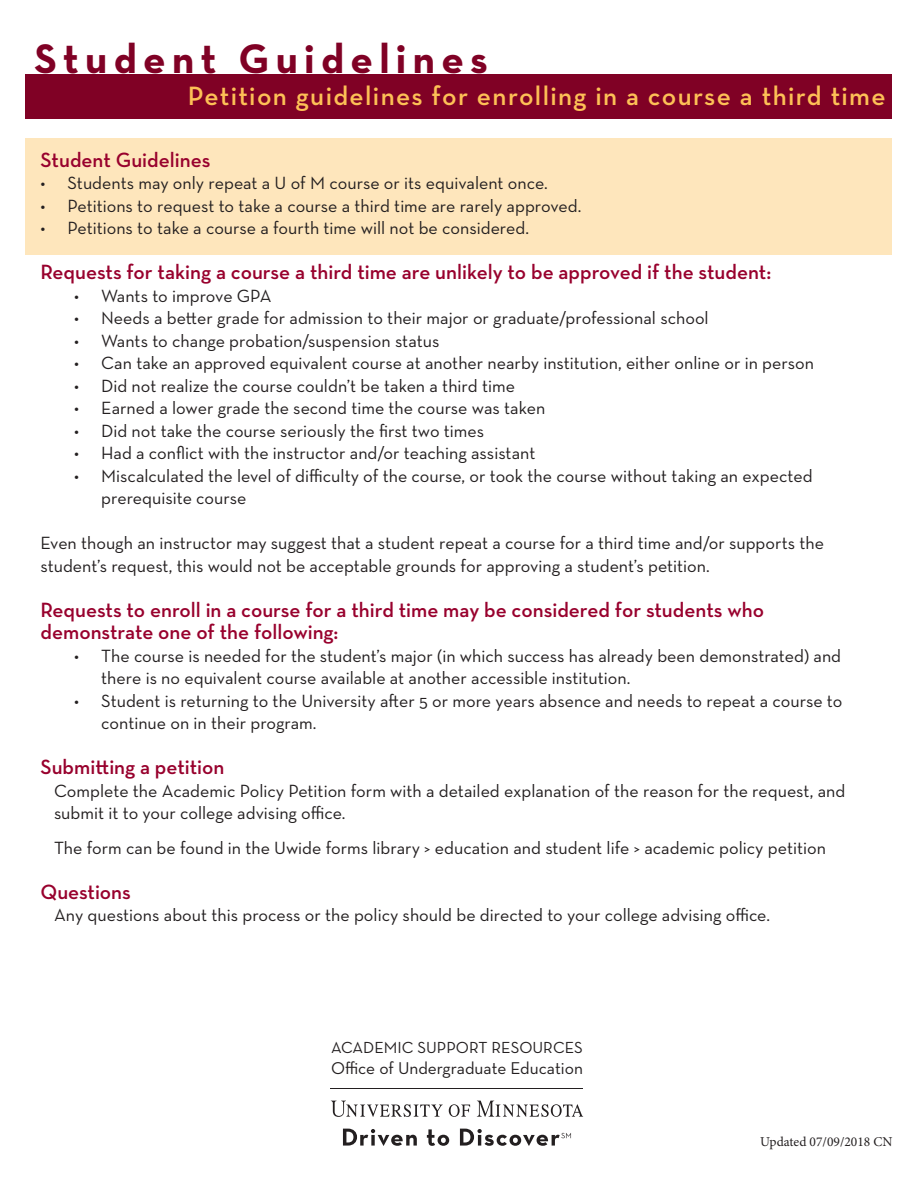
<style>
.page{position:relative;width:918px;height:1188px;background:#fff}
.page>*{position:absolute;margin:0;border:0;box-sizing:border-box;transform-origin:0 0}
.t1{font:700 42px "Neutraface Text";letter-spacing:.15em;color:#800125}
.t2{font:600 27px "Neutraface Text";letter-spacing:.05em;color:#fdc056}
.t3{font:600 21px/22.5px "Neutraface Text";color:#98012d}
.t4{font:18px/22.5px "Neutraface Text";color:#231f20}
.t5{font:17.4px "Neutraface Text";color:#231f20}
.t6{font:16.35px "Neutraface Text";color:#231f20}
.t7{font:13.5px "Minion Pro";color:#231f20}
</style>
<div class="page">
<div style="left:25px;top:138px;width:867px;height:116px;background:#fee6bc"></div>
<hr style="left:331px;top:1088px;width:252px;height:1px;background:#231f20">
<svg style="left:477px;top:1101px;width:106px;height:16px"></svg>
<svg style="left:449px;top:1104px;width:21px;height:13px"></svg>
<svg style="left:331px;top:1101px;width:112px;height:16px"></svg>
<svg style="left:343px;top:1129px;width:74px;height:17px"></svg>
<svg style="left:427px;top:1129px;width:22px;height:17px"></svg>
<svg style="left:460px;top:1129px;width:111px;height:17px"></svg>
<div style="left:26px;top:74px;width:866px;height:44px;background:#800125"></div>
<p class="t1" style="left:34px;top:31px;width:455px">Student Guidelines</p>
<p class="t2" style="left:188px;top:79px;width:699px">Petition guidelines for enrolling in a course a third time</p>
<p class="t3" style="left:40px;top:148px;width:171px">Student Guidelines</p>
<p class="t4" style="left:40px;top:172px;width:509px">• Students may only repeat a U of M course or its equivalent once.</p>
<p class="t4" style="left:40px;top:194px;width:542px">• Petitions to request to take a course a third time are rarely approved.</p>
<p class="t4" style="left:40px;top:217px;width:490px">• Petitions to take a course a fourth time will not be considered.</p>
<p class="t3" style="left:40px;top:261px;width:732px">Requests for taking a course a third time are unlikely to be approved if the student:</p>
<p class="t4" style="left:74px;top:284px;width:199px">• Wants to improve GPA</p>
<p class="t4" style="left:74px;top:307px;width:636px">• Needs a better grade for admission to their major or graduate/professional school</p>
<p class="t4" style="left:74px;top:329px;width:367px">• Wants to change probation/suspension status</p>
<p class="t4" style="left:74px;top:352px;width:741px">• Can take an approved equivalent course at another nearby institution, either online or in person</p>
<p class="t4" style="left:74px;top:374px;width:442px">• Did not realize the course couldn’t be taken a third time</p>
<p class="t4" style="left:74px;top:397px;width:473px">• Earned a lower grade the second time the course was taken</p>
<p class="t4" style="left:74px;top:419px;width:411px">• Did not take the course seriously the first two times</p>
<p class="t4" style="left:74px;top:442px;width:463px">• Had a conflict with the instructor and/or teaching assistant</p>
<p class="t4" style="left:101px;top:464px;width:713px;text-indent:-27px">• Miscalculated the level of difficulty of the course, or took the course without taking an expected prerequisite course</p>
<p class="t4" style="left:40px;top:532px;width:785px">Even though an instructor may suggest that a student repeat a course for a third time and/or supports the student’s request, this would not be acceptable grounds for approving a student’s petition.</p>
<p class="t3" style="left:40px;top:598px;width:725px">Requests to enroll in a course for a third time may be considered for students who demonstrate one of the following:</p>
<p class="t4" style="left:101px;top:644px;width:741px;text-indent:-27px">• The course is needed for the student’s major (in which success has already been demonstrated) and there is no equivalent course available at another accessible institution.</p>
<p class="t4" style="left:101px;top:689px;width:743px;text-indent:-27px">• Student is returning to the University after 5 or more years absence and needs to repeat a course to continue on in their program.</p>
<p class="t3" style="left:40px;top:756px;width:185px">Submitting a petition</p>
<p class="t4" style="left:54px;top:779px;width:793px">Complete the Academic Policy Petition form with a detailed explanation of the reason for the request, and submit it to your college advising office.</p>
<p class="t4" style="left:54px;top:836px;width:774px">The form can be found in the Uwide forms library &gt; education and student life &gt; academic policy petition</p>
<p class="t3" style="left:40px;top:880px;width:92px">Questions</p>
<p class="t4" style="left:54px;top:904px;width:718px">Any questions about this process or the policy should be directed to your college advising office.</p>
<p class="t6" style="left:331px;top:1038px;width:253px">ACADEMIC SUPPORT RESOURCES</p>
<p class="t5" style="left:331px;top:1057px;width:253px">Office of Undergraduate Education</p>
<p class="t7" style="left:760px;top:1133px;width:134px">Updated 07/09/2018 CN</p>
</div>
